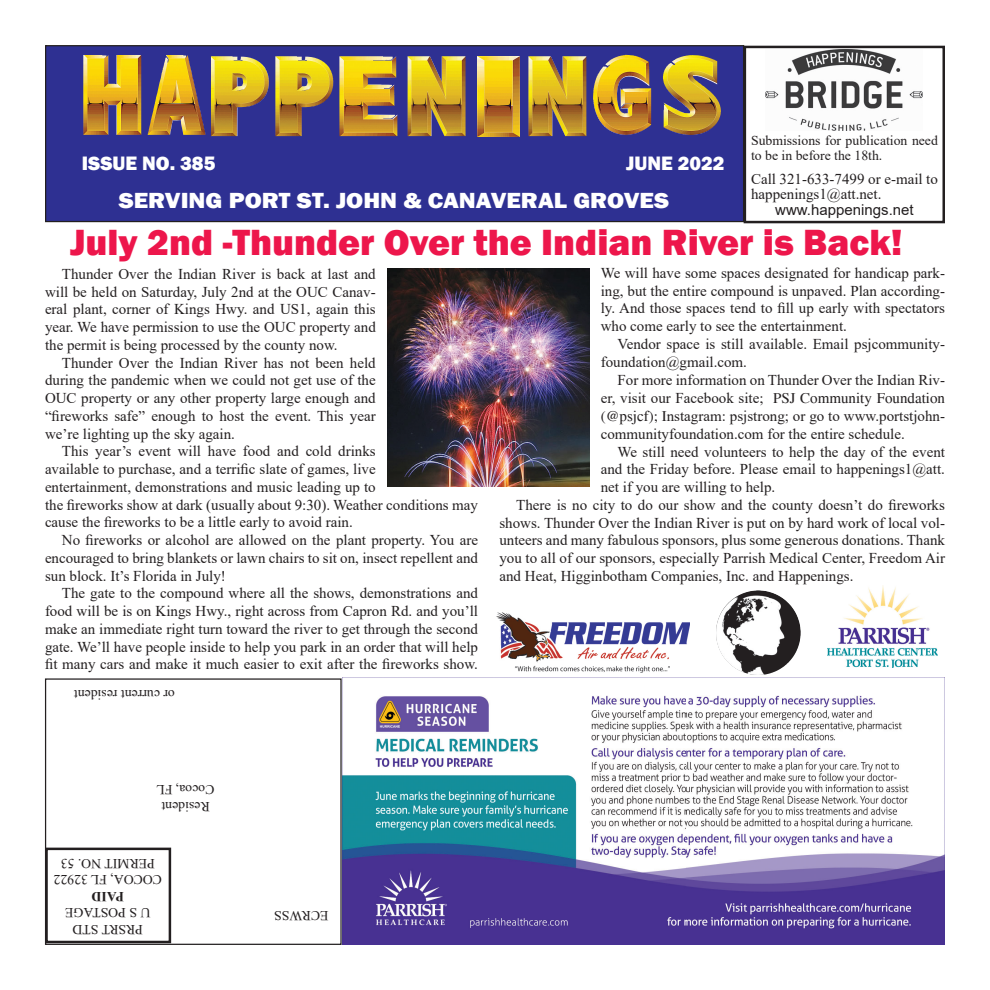
<style>
.page{position:relative;width:990px;height:990px;background:#fff}
.page>*{position:absolute;margin:0;border:0;box-sizing:border-box;transform-origin:0 0}
.t1{font:800 37.5px "Franklin Gothic";color:#ed164b}
.t2{font:800 22.5px "Franklin Gothic";color:#fff;scale:1.1 1}
.t3{font:800 20px "Franklin Gothic";color:#fff}
.t4{font:15px/17.8px "Times New Roman";color:#231f20;text-align:justify}
.t5{font:15px "Arial";color:#231f20}
.t6{font:13.75px/16.5px "Times New Roman";color:#231f20;text-align:center}
.t7{font:700 13.75px "Times New Roman";color:#231f20}
.s1{font-family:"Times"}
</style>
<div class="page">
<div style="left:45px;top:678px;width:297px;height:267px;border:1px solid #231f20"></div>
<div style="left:45px;top:848px;width:126px;height:95px;border:2px solid #231f20"></div>
<div style="left:744px;top:46px;width:201px;height:177px;border:2px solid #231f20"></div>
<img style="left:765px;top:49px;width:158px;height:81px">
<div style="left:46px;top:46px;width:698px;height:176px;background:#2e3092"></div>
<div style="left:45px;top:45px;width:699px;height:177px;border:1px solid #231f20"></div>
<img style="left:148px;top:55px;width:58px;height:80px">
<img style="left:593px;top:71px;width:58px;height:64px">
<img style="left:83px;top:55px;width:58px;height:80px">
<img style="left:211px;top:56px;width:58px;height:80px">
<img style="left:275px;top:56px;width:58px;height:80px">
<img style="left:339px;top:56px;width:58px;height:80px">
<img style="left:408px;top:56px;width:58px;height:80px">
<img style="left:477px;top:56px;width:42px;height:80px">
<img style="left:528px;top:56px;width:58px;height:80px">
<img style="left:664px;top:76px;width:57px;height:59px">
<img style="left:342px;top:677px;width:603px;height:268px">
<img style="left:827px;top:585px;width:111px;height:83px">
<img style="left:387px;top:268px;width:203px;height:219px">
<img style="left:496px;top:612px;width:194px;height:61px">
<img style="left:777px;top:601px;width:24px;height:70px">
<p class="t6" style="left:751px;top:134px;width:188px;line-height:14.4px;text-align:left">Submissions for publication need to be in before the 18th.</p>
<p class="t4" style="left:751px;top:171px;width:188px;line-height:15.8px">Call 321-633-7499 or e-mail to happenings1@att.net.</p>
<p class="t5" style="left:775px;top:201px;width:140px">www.happenings.net</p>
<h3 class="t3" style="left:82px;top:152px;width:135px">ISSUE NO. 385</h3>
<h3 class="t3" style="left:626px;top:152px;width:100px">JUNE 2022</h3>
<h2 class="t2" style="left:119px;top:188px;width:502px">SERVING PORT ST. JOHN &amp; CANAVERAL GROVES</h2>
<h1 class="t1" style="left:70px;top:221px;width:834px">July 2nd -Thunder Over the Indian River is Back!</h1>
<p class="t4" style="left:45px;top:265px;width:332px;text-indent:17px">Thunder Over the Indian River is back at last and will be held on Saturday, July 2nd at the OUC Canav&shy;eral plant, corner of Kings Hwy. and US1, again this year. We have permission to use the OUC property and the permit is being processed by the county now.</p>
<p class="t4" style="left:45px;top:354px;width:332px;text-indent:17px">Thunder Over the Indian River has not been held during the pandemic when we could not get use of the OUC property or any other property large enough and “fireworks safe” enough to host the event. This year we’re lighting up the sky again.</p>
<p class="t4" style="left:45px;top:442px;width:435px;text-align:left;text-indent:17px">This year’s event will have food and cold drinks<br>available to purchase, and a terrific slate of games, live<br>entertainment, demonstrations and music leading up to<br>the fireworks show at dark (usually about 9:30). Weather conditions may cause the fireworks to be a little early to avoid rain.</p>
<p class="t4" style="left:45px;top:531px;width:435px;text-indent:17px">No fireworks or alcohol are allowed on the plant property. You are encouraged to bring blankets or lawn chairs to sit on, insect repellent and sun block. It’s Florida in July!</p>
<p class="t4" style="left:45px;top:584px;width:435px;text-indent:17px">The gate to the compound where all the shows, demonstrations and food will be is on Kings Hwy., right across from Capron Rd. and you’ll make an immediate right turn toward the river to get through the second gate. We’ll have people inside to help you park in an order that will help fit many cars and make it much easier to exit after the fireworks show.</p>
<p class="t4" style="left:601px;top:264px;width:346px">We will have some spaces designated for handicap park&shy;ing, but the entire compound is unpaved. Plan according&shy;ly. And those spaces tend to fill up early with spectators who come early to see the entertainment.</p>
<p class="t4" style="left:601px;top:335px;width:346px;text-indent:17px">Vendor space is still available. Email psjcommunity&shy;foundation@gmail.com.</p>
<p class="t4" style="left:601px;top:371px;width:346px;text-indent:17px">For more information on Thunder Over the Indian Riv&shy;er, visit our Facebook site; <span class="s1">PSJ Community Foundation (@psjcf); I</span>nstagram: psjstrong; or go to www.portstjohn&shy;communityfoundation.com for the entire schedule.</p>
<p class="t4" style="left:618px;top:443px;width:329px">We still need volunteers to help the day of the event</p>
<p class="t4" style="left:601px;top:460px;width:346px">and the Friday before. Please email to happenings1@att.</p>
<p class="t4" style="left:601px;top:478px;width:176px">net if you are willing to help.</p>
<p class="t4" style="left:516px;top:496px;width:430px">There is no city to do our show and the county doesn’t do fireworks</p>
<p class="t4" style="left:499px;top:514px;width:447px">shows. Thunder Over the Indian River is put on by hard work of local vol-</p>
<p class="t4" style="left:499px;top:531px;width:447px">unteers and many fabulous sponsors, plus some generous donations. Thank</p>
<p class="t4" style="left:499px;top:549px;width:447px">you to all of our sponsors, especially Parrish Medical Center, Freedom Air</p>
<p class="t4" style="left:499px;top:567px;width:356px">and Heat, Higginbotham Companies, Inc. and Happenings.</p>
<p class="t6" style="left:175px;top:703px;width:102px;rotate:-180deg">or current resident</p>
<p class="t6" style="left:214px;top:815px;width:60px;rotate:-180deg">Resident<br>Cocoa, FL</p>
<p class="t6" style="left:162px;top:888px;width:110px;rotate:-180deg">COCOA, FL 32922<br>PERMIT NO. 53</p>
<p class="t7" style="left:124px;top:904px;width:34px;rotate:-180deg">PAID</p>
<p class="t6" style="left:150px;top:937px;width:87px;rotate:-180deg">PRSRT STD<br>U S POSTAGE</p>
<p class="t6" style="left:329px;top:924px;width:56px;rotate:-180deg">ECRWSS</p>
</div>
